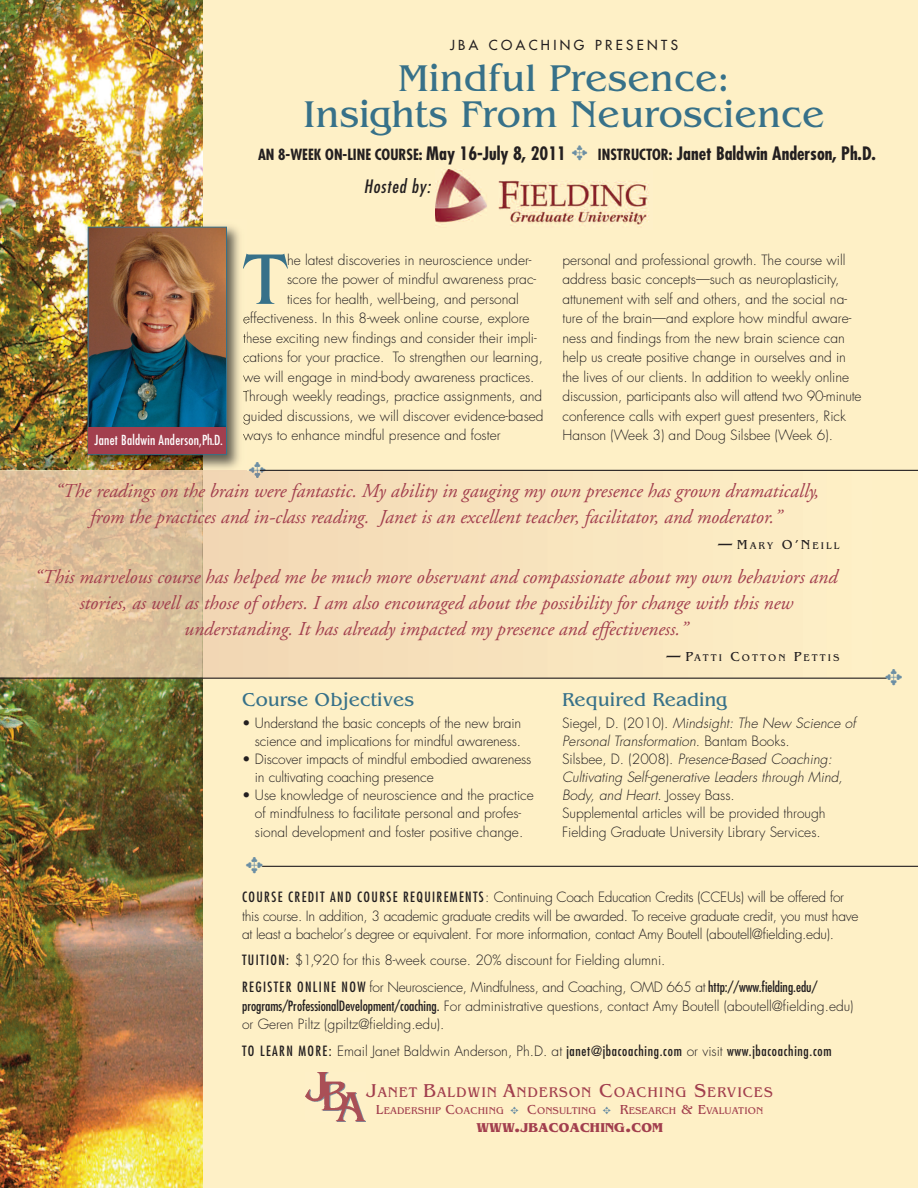
<style>
.page{position:relative;width:918px;height:1188px;background:#fef0c6}
.page>*{position:absolute;margin:0;border:0;box-sizing:border-box;transform-origin:0 0}
.t1{font:75px "Benguiat";color:#377189}
.t2{font:39px/36px "Benguiat";color:#377189;text-align:center}
.t3{font:italic 19.65px/25.8px "Adobe Garamond";color:#a23f4e;text-align:center}
.t4{font:19.5px "Benguiat";color:#377189}
.t5{font:700 condensed 18px "Futura";color:#231f20}
.t6{font:italic condensed 18px "Futura";letter-spacing:.05em;color:#231f20}
.t7{font:14.7px "Benguiat";letter-spacing:.05em;color:#a23f4e}
.t8{font:300 13.8px/18.1px "Futura";color:#231f20}
.t9{font:300 13.8px/18.1px "Futura";letter-spacing:-.02em;color:#231f20}
.t10{font:condensed 13.8px "Futura";letter-spacing:.05em;color:#231f20}
.t11{font:condensed 13.5px "Futura";letter-spacing:.02em;color:#fff}
.t12{font:13.5px "Futura";letter-spacing:.25em;color:#231f20}
.t13{font:700 13.5px "Benguiat";letter-spacing:.015em;color:#a23f4e}
.t14{font:10.2px "Benguiat";letter-spacing:.01em;color:#a23f4e}
.t15{font:10.2px "Benguiat";letter-spacing:.2em;color:#231f20}
.s1{font-size:15px}
.s2{color:#6c8fa4}
.s3{font-size:18.15px}
.s4{font-size:13.65px}
.s5{font-style:italic}
.s6{font-weight:400;font-stretch:condensed}
.s7{font-weight:300;font-stretch:normal}
.s8{font-size:19.5px}
.s9{font-size:18px}
</style>
<div class="page">
<img style="left:0;top:0;width:202px;height:1188px">
<img style="left:0;top:471px;width:872px;height:207px">
<img style="left:81px;top:220px;width:165px;height:255px">
<img style="left:243px;top:254px;width:3px;height:16px">
<svg style="left:243px;top:316px;width:3px;height:8px"></svg>
<svg style="left:243px;top:333px;width:3px;height:11px"></svg>
<svg style="left:243px;top:355px;width:3px;height:9px"></svg>
<svg style="left:243px;top:375px;width:3px;height:9px"></svg>
<svg style="left:243px;top:390px;width:3px;height:13px"></svg>
<svg style="left:243px;top:413px;width:3px;height:12px"></svg>
<svg style="left:243px;top:433px;width:3px;height:9px"></svg>
<img style="left:90px;top:229px;width:135px;height:198px">
<div style="left:88px;top:227px;width:139px;height:228px;border:1px solid #377189"></div>
<hr style="left:262px;top:866px;width:656px;height:1px;background:#231f20">
<img style="left:436px;top:170px;width:213px;height:56px">
<img style="left:305px;top:1072px;width:61px;height:49px">
<div style="left:89px;top:427px;width:137px;height:27px;background:#a23f4e"></div>
<hr style="left:0;top:678px;width:887px;height:1px;background:#231f20">
<hr style="left:260px;top:470px;width:658px;height:1px;background:#231f20">
<svg style="left:249px;top:469px;width:17px;height:9px"></svg>
<p class="t12" style="left:450px;top:38px;width:229px">JBA COACHING PRESENTS</p>
<h2 class="t2" style="left:303px;top:60px;width:523px">Mindful Presence:<br>Insights From Neuroscience</h2>
<h3 class="t5" style="left:258px;top:146px;width:619px"><span class="s1">AN 8-WEEK ON-LINE COURSE:</span> May 16-July 8, 2011 <span class="s2">✥</span> <span class="s1">INSTRUCTOR:</span> Janet Baldwin Anderson, Ph.D.</h3>
<h3 class="t6" style="left:364px;top:178px;width:68px">Hosted by:</h3>
<p class="t11" style="left:94px;top:433px;width:130px">Janet Baldwin Anderson,Ph.D.</p>
<h1 class="t1" style="left:244px;top:234px;width:45px">T</h1>
<p class="t8" style="left:287px;top:252px;width:246px">he latest discoveries in neuroscience under-</p>
<p class="t8" style="left:287px;top:271px;width:251px">score the power of mindful awareness prac-</p>
<p class="t8" style="left:287px;top:291px;width:233px">tices for health, well-being, and personal</p>
<p class="t8" style="left:243px;top:310px;width:288px">effectiveness. In this 8-week online course, explore</p>
<p class="t8" style="left:243px;top:330px;width:295px">these exciting new findings and consider their impli-</p>
<p class="t8" style="left:243px;top:349px;width:302px">cations for your practice. To strengthen our learning,</p>
<p class="t8" style="left:243px;top:369px;width:293px">we will engage in mind-body awareness practices.</p>
<p class="t8" style="left:243px;top:388px;width:301px">Through weekly readings, practice assignments, and</p>
<p class="t8" style="left:243px;top:408px;width:302px">guided discussions, we will discover evidence-based</p>
<p class="t8" style="left:243px;top:427px;width:259px">ways to enhance mindful presence and foster</p>
<p class="t8" style="left:563px;top:251px;width:301px;line-height:19.5px">personal and professional growth. The course will address basic concepts—such as neuroplasticity, attunement with self and others, and the social na&shy;ture of the brain—and explore how mindful aware&shy;ness and findings from the new brain science can help us create positive change in ourselves and in the lives of our clients. In addition to weekly online discussion, participants also will attend two 90-minute conference calls with expert guest presenters, Rick Hanson (Week 3) and Doug Silsbee (Week 6).</p>
<h3 class="t3" style="left:54px;top:480px;width:766px">“The readings on the brain were fantastic. My ability in gauging my own presence has grown dramatically, from the practices and in-class reading. Janet is an excellent teacher, facilitator, and moderator.”</h3>
<p class="t15" style="left:716px;top:539px;width:125px"><span class="s3">—</span><span class="s4">M</span>ARY <span class="s4">O’N</span>EILL</p>
<p class="t3" style="left:34px;top:566px;width:804px">“This marvelous course has helped me be much more observant and compassionate about my own behaviors and stories, as well as those of others. I am also encouraged about the possibility for change with this new understanding. It has already impacted my presence and effectiveness.”</p>
<p class="t15" style="left:665px;top:651px;width:176px"><span class="s3">—</span><span class="s4">P</span>ATTI <span class="s4">C</span>OTTON <span class="s4">P</span>ETTIS</p>
<h3 class="t4" style="left:242px;top:688px;width:174px">Course Objectives</h3>
<p class="t8" style="left:242px;top:715px;width:281px;text-align:right">• Understand the basic concepts of the new brain science and implications for mindful awareness.</p>
<p class="t8" style="left:255px;top:751px;width:278px;text-indent:-13px">• Discover impacts of mindful embodied awareness in cultivating coaching presence</p>
<p class="t8" style="left:242px;top:787px;width:293px;text-align:center">• Use knowledge of neuroscience and the practice of mindfulness to facilitate personal and profes&shy;sional development and foster positive change.</p>
<h3 class="t4" style="left:562px;top:688px;width:167px">Required Reading</h3>
<p class="t8" style="left:562px;top:715px;width:295px">Siegel, D. (2010). <span class="s5">Mindsight: The New Science of Personal Transformation</span>. Bantam Books.<br>Silsbee, D. (2008). <span class="s5">Presence-Based Coaching:<br>Cultivating Self-generative Leaders through Mind, Body, and Heart</span>. Jossey Bass.<br>Supplemental articles will be provided through Fielding Graduate University Library Services.</p>
<p class="t9" style="left:242px;top:889px;width:618px"><span class="s6">COURSE CREDIT AND COURSE REQUIREMENTS</span>: Continuing Coach Education Credits (CCEUs) will be offered for this course. In addition, 3 academic graduate credits will be awarded. To receive graduate credit, you must have at least a bachelor’s degree or equivalent. For more information, contact Amy Boutell (aboutell@fielding.edu).</p>
<p class="t8" style="left:242px;top:948px;width:577px;line-height:26.8px"><span class="s6">TUITION:</span> $1,920 for this 8-week course. 20% discount for Fielding alumni.<br><span class="s6">REGISTER ONLINE NOW</span> for Neuroscience, Mindfulness, and Coaching, OMD 665 at <span class="s6">http://www.fielding.edu/</span></p>
<p class="t8" style="left:242px;top:998px;width:613px"><span class="s6">programs/ProfessionalDevelopment/coaching.</span> For administrative questions, contact Amy Boutell (aboutell@fielding.edu) or Geren Piltz (gpiltz@fielding.edu).</p>
<p class="t10" style="left:242px;top:1044px;width:591px">TO LEARN MORE: <span class="s7">Email Janet Baldwin Anderson, Ph.D. at</span> janet@jbacoaching.com <span class="s7">or visit</span> www.jbacoaching.com</p>
<p class="t7" style="left:366px;top:1083px;width:408px"><span class="s8">J</span>ANET <span class="s8">B</span>ALDWIN <span class="s8">A</span>NDERSON <span class="s8">C</span>OACHING <span class="s8">S</span>ERVICES</p>
<p class="t14" style="left:376px;top:1105px;width:389px"><span class="s4">L</span>EADERSHIP <span class="s4">C</span>OACHING <span class="s2">✥</span> <span class="s4">C</span>ONSULTING <span class="s2">✥</span> <span class="s4">R</span>ESEARCH <span class="s4">&amp; E</span>VALUATION</p>
<p class="t13" style="left:476px;top:1119px;width:188px">WWW<span class="s9">.</span>JBACOACHING<span class="s9">.</span>COM</p>
</div>
